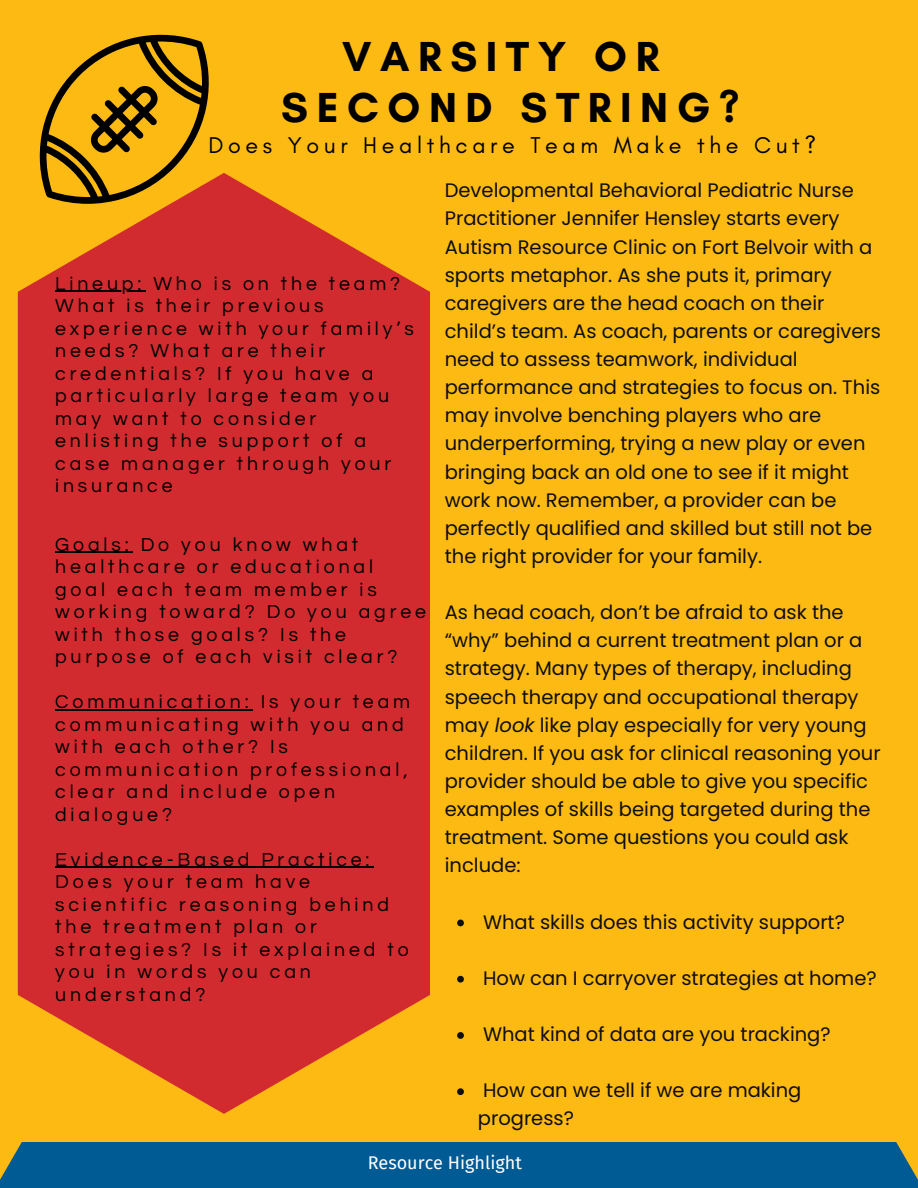
<style>
.page{position:relative;width:918px;height:1188px;background:#fdba12}
.page>*{position:absolute;margin:0;border:0;box-sizing:border-box;transform-origin:0 0}
.t1{font:700 42.75px/50.7px "Glacial Indifference";letter-spacing:.2em;color:#000;text-align:center}
.t2{font:23.25px "Glacial Indifference";letter-spacing:.2em;color:#000}
.t3{font:19.5px/28.2px "Poppins";color:#0e0e0e}
.t4{font:19.5px/22.5px "Questrial";letter-spacing:.2em;color:#000}
.t5{font:18px "Fira Sans";color:#fff}
.s1{font-style:italic}
</style>
<div class="page">
<div style="left:0;top:1142px;width:918px;height:46px;background:#005b94"></div>
<svg style="left:457px;top:920px;width:7px;height:6px"></svg>
<svg style="left:457px;top:976px;width:7px;height:7px"></svg>
<svg style="left:457px;top:1032px;width:7px;height:7px"></svg>
<svg style="left:457px;top:1088px;width:7px;height:7px"></svg>
<svg style="left:18px;top:173px;width:412px;height:941px;background:#d53a2b"></svg>
<svg style="left:38px;top:34px;width:172px;height:170px"></svg>
<hr style="left:55px;top:291px;width:90px;height:1px;background:#000">
<hr style="left:55px;top:552px;width:78px;height:1px;background:#000">
<hr style="left:55px;top:709px;width:198px;height:1px;background:#000">
<hr style="left:55px;top:867px;width:319px;height:1px;background:#000">
<h1 class="t1" style="left:281px;top:31px;width:460px">VARSITY OR<br>SECOND STRING?</h1>
<p class="t2" style="left:208px;top:131px;width:609px">Does Your Healthcare Team Make the Cut?</p>
<p class="t3" style="left:445px;top:176px;width:438px">Developmental Behavioral Pediatric Nurse Practitioner Jennifer Hensley starts every Autism Resource Clinic on Fort Belvoir with a sports metaphor. As she puts it, primary caregivers are the head coach on their child’s team. As coach, parents or caregivers need to assess teamwork, individual performance and strategies to focus on. This may involve benching players who are underperforming, trying a new play or even bringing back an old one to see if it might work now. Remember, a provider can be perfectly qualified and skilled but still not be the right provider for your family.</p>
<p class="t3" style="left:445px;top:598px;width:437px">As head coach, don’t be afraid to ask the “why” behind a current treatment plan or a strategy. Many types of therapy, including speech therapy and occupational therapy may <span class="s1">look</span> like play especially for very young children. If you ask for clinical reasoning your provider should be able to give you specific examples of skills being targeted during the treatment. Some questions you could ask include:</p>
<p class="t4" style="left:55px;top:272px;width:360px">Lineup: Who is on the team?<br>What is their previous experience with your family’s needs? What are their credentials? If you have a particularly large team you may want to consider enlisting the support of a case manager through your insurance</p>
<p class="t4" style="left:55px;top:533px;width:372px">Goals: Do you know what healthcare or educational goal each team member is working toward? Do you agree with those goals? Is the purpose of each visit clear?</p>
<p class="t4" style="left:55px;top:691px;width:356px">Communication: Is your team communicating with you and with each other? Is communication professional, clear and include open dialogue?</p>
<p class="t4" style="left:55px;top:848px;width:355px">Evidence-Based Practice:<br>Does your team have scientific reasoning behind the treatment plan or strategies? Is it explained to you in words you can understand?</p>
<p class="t3" style="left:483px;top:908px;width:363px">What skills does this activity support?</p>
<p class="t3" style="left:483px;top:964px;width:395px">How can I carryover strategies at home?</p>
<p class="t3" style="left:483px;top:1020px;width:349px">What kind of data are you tracking?</p>
<p class="t3" style="left:478px;top:1076px;width:325px">How can we tell if we are making progress?</p>
<p class="t5" style="left:368px;top:1152px;width:156px">Resource Highlight</p>
</div>
